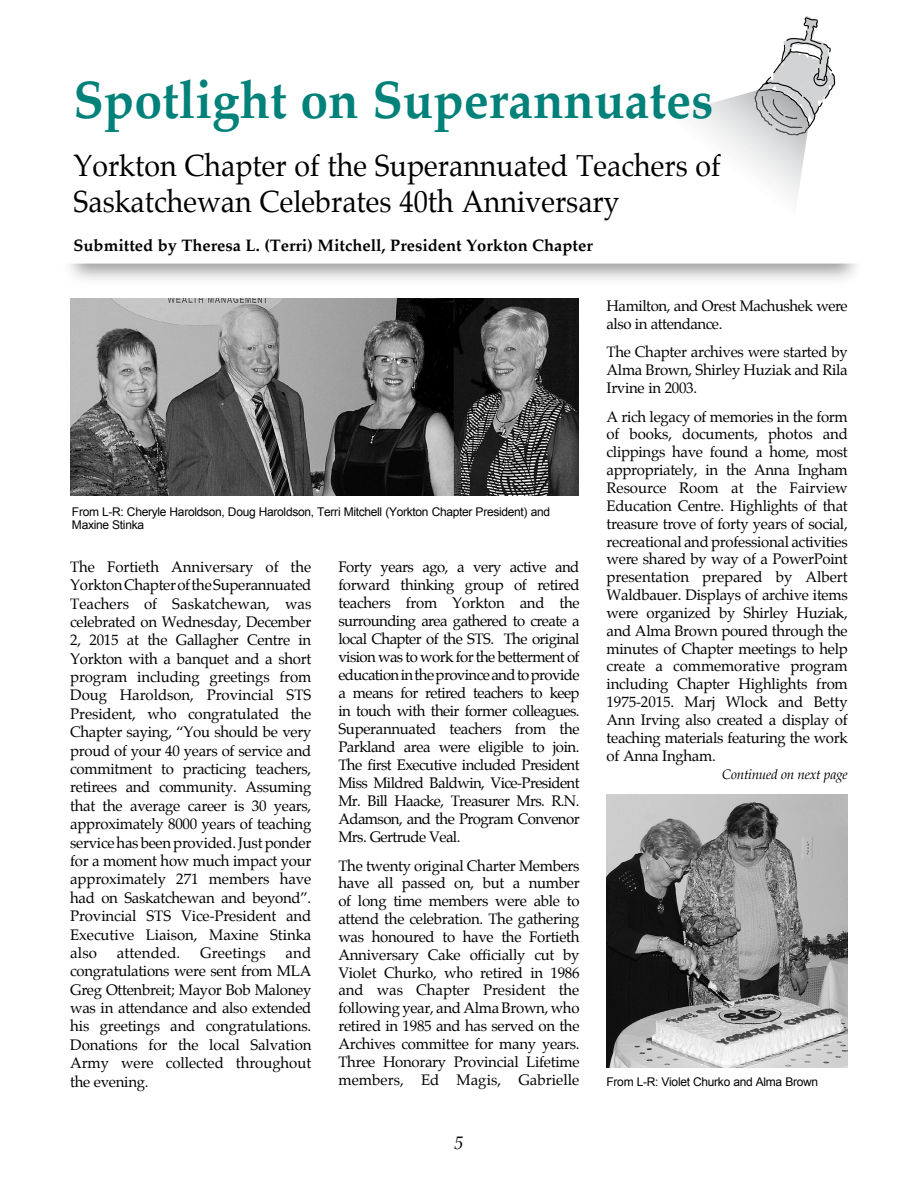
<style>
.page{position:relative;width:918px;height:1188px;background:#fff}
.page>*{position:absolute;margin:0;border:0;box-sizing:border-box;transform-origin:0 0}
.t1{font:700 52.5px "Palatino";color:#008179;scale:.95 1}
.t2{font:30px/36px "Palatino";color:#000;scale:.95 1}
.t3{font:italic 18px "Palatino";color:#000}
.t4{font:700 16.5px "Palatino";color:#000}
.t5{font:15px/17.9px "Palatino";letter-spacing:-.02em;color:#000;text-align:justify}
.t6{font:15px "Palatino";letter-spacing:.01em;color:#000}
.t7{font:italic 13.5px "Palatino";letter-spacing:-.02em;color:#000}
.t8{font:12px/13.5px "Arial";letter-spacing:-.025em;color:#000}
</style>
<div class="page">
<svg style="left:686px;top:16px;width:150px;height:182px"></svg>
<img style="left:69px;top:263px;width:788px;height:38px">
<img style="left:70px;top:298px;width:508px;height:197px">
<img style="left:607px;top:795px;width:241px;height:272px">
<h1 class="t1" style="left:73px;top:55px;width:675px">Spotlight on Superannuates</h1>
<h2 class="t2" style="left:73px;top:147px;width:683px">Yorkton Chapter of the Superannuated Teachers of<br>Saskatchewan Celebrates 40th Anniversary</h2>
<p class="t4" style="left:73px;top:232px;width:521px">Submitted by Theresa L. (Terri) Mitchell, President Yorkton Chapter</p>
<p class="t8" style="left:72px;top:505px;width:480px">From L-R: Cheryle Haroldson, Doug Haroldson, Terri Mitchell (Yorkton Chapter President) and<br>Maxine Stinka</p>
<p class="t5" style="left:70px;top:557px;width:243px;line-height:18.5px">The Fortieth Anniversary of the Yorkton Chapter of the Superannuated Teachers of Saskatchewan, was celebrated on Wednesday, December 2, 2015 at the Gallagher Centre in Yorkton with a banquet and a short program including greetings from Doug Haroldson, Provincial STS President, who congratulated the Chapter saying, “You should be very proud of your 40 years of service and commitment to practicing teachers, retirees and community. Assuming that the average career is 30 years, approximately 8000 years of teaching service has been provided. Just ponder for a moment how much impact your approximately 271 members have had on Saskatchewan and beyond”.<br>Provincial STS Vice-President and Executive Liaison, Maxine Stinka also</p>
<p class="t5" style="left:70px;top:944px;width:243px;line-height:18.5px;text-indent:215px">and congratulations were sent from MLA Greg Ottenbreit; Mayor Bob Maloney was in attendance and also extended his greetings and congratulations.<br>Donations for the local Salvation Army were collected throughout the evening.</p>
<p class="t6" style="left:117px;top:940px;width:65px">attended.</p>
<p class="t6" style="left:200px;top:940px;width:67px">Greetings</p>
<p class="t5" style="left:338px;top:558px;width:243px">Forty years ago, a very active and forward thinking group of retired teachers from Yorkton and the surrounding area gathered to create a local Chapter of the STS. The original vision was to work for the betterment of education in the province and to provide a means for retired teachers to keep in touch with their former colleagues.<br>Superannuated teachers from the Parkland area were eligible to join.<br>The first Executive included President Miss Mildred Baldwin, Vice-President Mr. Bill Haacke, Treasurer Mrs. R.N.<br>Adamson, and the Program Convenor Mrs. Gertrude Veal.</p>
<p class="t5" style="left:338px;top:856px;width:243px">The twenty original Charter Members have all passed on, but a number of long time members were able to attend the celebration. The gathering was honoured to have the Fortieth Anniversary Cake officially cut by Violet Churko, who retired in 1986 and was Chapter President the following year, and Alma Brown, who retired in 1985 and has served on the Archives committee for many years.<br>Three Honorary Provincial Lifetime members, Ed Magis, Gabrielle</p>
<p class="t3" style="left:454px;top:1128px;width:10px">5</p>
<p class="t5" style="left:607px;top:297px;width:243px">Hamilton, and Orest Machushek were also in attendance.</p>
<p class="t5" style="left:607px;top:343px;width:243px">The Chapter archives were started by Alma Brown, Shirley Huziak and Rila Irvine in 2003.</p>
<p class="t5" style="left:607px;top:407px;width:243px">A rich legacy of memories in the form of books, documents, photos and clippings have found a home, most appropriately, in the Anna Ingham Resource Room at the Fairview Education Centre. Highlights of that treasure trove of forty years of social, recreational and professional activities were shared by way of a PowerPoint presentation prepared by Albert Waldbauer. Displays of archive items were organized by Shirley Huziak, and Alma Brown poured through the minutes of Chapter meetings to help create a commemorative program including Chapter Highlights from 1975-2015. Marj Wlock and Betty Ann Irving also created a display of teaching materials featuring the work of Anna Ingham.</p>
<p class="t7" style="left:722px;top:763px;width:127px">Continued on next page</p>
<p class="t8" style="left:607px;top:1075px;width:213px">From L-R: Violet Churko and Alma Brown</p>
</div>
